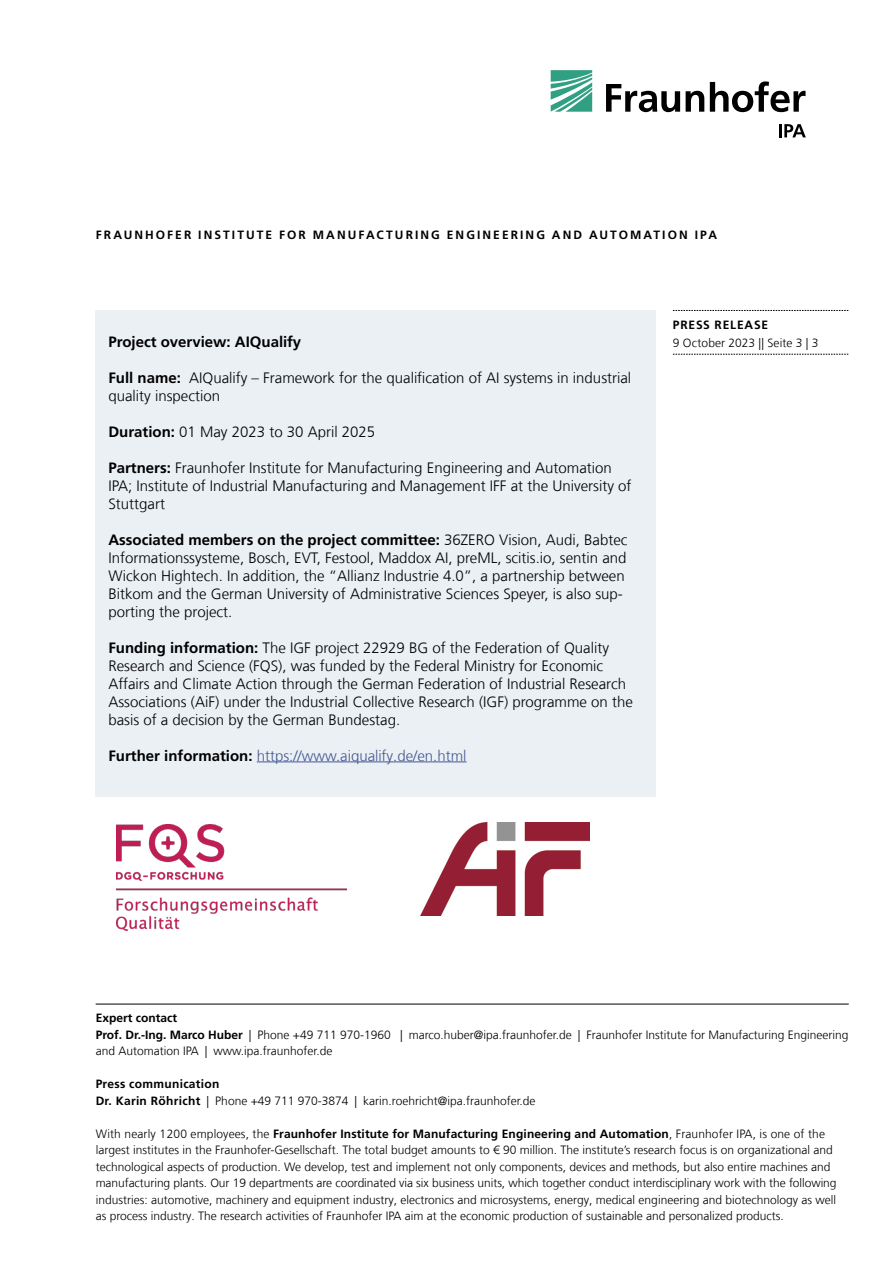
<style>
.page{position:relative;width:893px;height:1263px;background:#fff}
.page>*{position:absolute;margin:0;border:0;box-sizing:border-box;transform-origin:0 0}
._07___Fließtext___45___10_12{font:300 15px/18px "Frutiger LT Com";color:#000}
._07___Fließtext___45___10_12-2{font:300 15px "Frutiger LT Com";color:#465792}
._05___Zwischenueberschrift___65___10_12{font:700 15px "Frutiger LT Com";color:#000}
._09___Fußzeile___45___8_11___ohne_Linie{font:300 12px/16.5px "Frutiger LT Com";color:#000}
._01___Einrichtgsbezeichnung___65___8_12_G{font:700 12px "Frutiger LT Com";letter-spacing:.17em;color:#000}
._08___lebender_Kolumnentitel___45___8_12_{font:300 12px "Frutiger LT Com";letter-spacing:.01em;color:#000}
._09___Fußzeile___45___8_11___Linie_darübe{font:700 12px "Frutiger LT Com";color:#000}
._08___lebender_Kolumnentitel___65___8_12_{font:700 12px "Frutiger LT Com";letter-spacing:.07em;color:#000}
.s1{font-weight:700}
.s2{font-weight:700;color:#000}
</style>
<div class="page">
<svg style="left:551px;top:70px;width:41px;height:42px"></svg>
<svg style="left:606px;top:81px;width:199px;height:31px"></svg>
<svg style="left:779px;top:124px;width:27px;height:13px"></svg>
<div style="left:96px;top:310px;width:560px;height:487px;background:#ebf0f5"></div>
<hr style="left:257px;top:761px;width:210px;height:1px;background:#465792">
<svg style="left:673px;top:310px;width:175px;height:1px"></svg>
<svg style="left:673px;top:354px;width:175px;height:1px"></svg>
<hr style="left:96px;top:1004px;width:753px;height:1px;background:#000">
<img style="left:421px;top:823px;width:169px;height:92px">
<img style="left:117px;top:824px;width:229px;height:106px">
<p class="_01___Einrichtgsbezeichnung___65___8_12_G" style="left:96px;top:227px;width:623px">FRAUNHOFER INSTITUTE FOR MANUFACTURING ENGINEERING AND AUTOMATION IPA</p>
<p class="_05___Zwischenueberschrift___65___10_12" style="left:108px;top:333px;width:194px">Project overview: AIQualify</p>
<p class="_07___Fließtext___45___10_12" style="left:108px;top:369px;width:524px"><span class="s1">Full name:</span> AIQualify – Framework for the qualification of AI systems in industrial quality inspection</p>
<p class="_07___Fließtext___45___10_12" style="left:108px;top:423px;width:268px"><span class="s1">Duration:</span> 01 May 2023 to 30 April 2025</p>
<p class="_07___Fließtext___45___10_12" style="left:108px;top:459px;width:525px"><span class="s1">Partners:</span> Fraunhofer Institute for Manufacturing Engineering and Automation<br>IPA; Institute of Industrial Manufacturing and Management IFF at the University of<br>Stuttgart</p>
<p class="_07___Fließtext___45___10_12" style="left:108px;top:531px;width:521px"><span class="s1">Associated members on the project committee:</span> 36ZERO Vision, Audi, Babtec Informationssysteme, Bosch, EVT, Festool, Maddox AI, preML, scitis.io, sentin and Wickon Hightech. In addition, the “Allianz Industrie 4.0”, a partnership between Bitkom and the German University of Administrative Sciences Speyer, is also sup&shy;porting the project.</p>
<p class="_07___Fließtext___45___10_12" style="left:108px;top:639px;width:526px"><span class="s1">Funding information:</span> The IGF project 22929 BG of the Federation of Quality Research and Science (FQS), was funded by the Federal Ministry for Economic Affairs and Climate Action through the German Federation of Industrial Research Associations (AiF) under the Industrial Collective Research (IGF) programme on the basis of a decision by the German Bundestag.</p>
<p class="_07___Fließtext___45___10_12-2" style="left:108px;top:747px;width:360px"><span class="s2">Further information:</span> https://www.aiqualify.de/en.html</p>
<p class="_08___lebender_Kolumnentitel___65___8_12_" style="left:673px;top:317px;width:97px">PRESS RELEASE</p>
<p class="_08___lebender_Kolumnentitel___45___8_12_" style="left:673px;top:336px;width:147px">9 October 2023 || Seite 3 | 3</p>
<p class="_09___Fußzeile___45___8_11___Linie_darübe" style="left:96px;top:1011px;width:83px">Expert contact</p>
<p class="_09___Fußzeile___45___8_11___ohne_Linie" style="left:96px;top:1027px;width:754px"><span class="s1">Prof. Dr.-Ing. Marco Huber</span> | Phone +49 711 970-1960 | marco.huber@ipa.fraunhofer.de | Fraunhofer Institute for Manufacturing Engineering and Automation IPA | www.ipa.fraunhofer.de</p>
<p class="_09___Fußzeile___45___8_11___ohne_Linie" style="left:96px;top:1076px;width:441px"><span class="s1">Press communication<br>Dr. Karin Röhricht</span> | Phone +49 711 970-3874 | karin.roehricht@ipa.fraunhofer.de</p>
<p class="_09___Fußzeile___45___8_11___ohne_Linie" style="left:96px;top:1126px;width:742px">With nearly 1200 employees, the <span class="s1">Fraunhofer Institute for Manufacturing Engineering and Automation</span>, Fraunhofer IPA, is one of the largest institutes in the Fraunhofer-Gesellschaft. The total budget amounts to € 90 million. The institute’s research focus is on organizational and technological aspects of production. We develop, test and implement not only components, devices and methods, but also entire machines and manufacturing plants. Our 19 departments are coordinated via six business units, which together conduct interdisciplinary work with the following industries: automotive, machinery and equipment industry, electronics and microsystems, energy, medical engineering and biotechnology as well as process industry. The research activities of Fraunhofer IPA aim at the economic production of sustainable and personalized products.</p>
</div>
